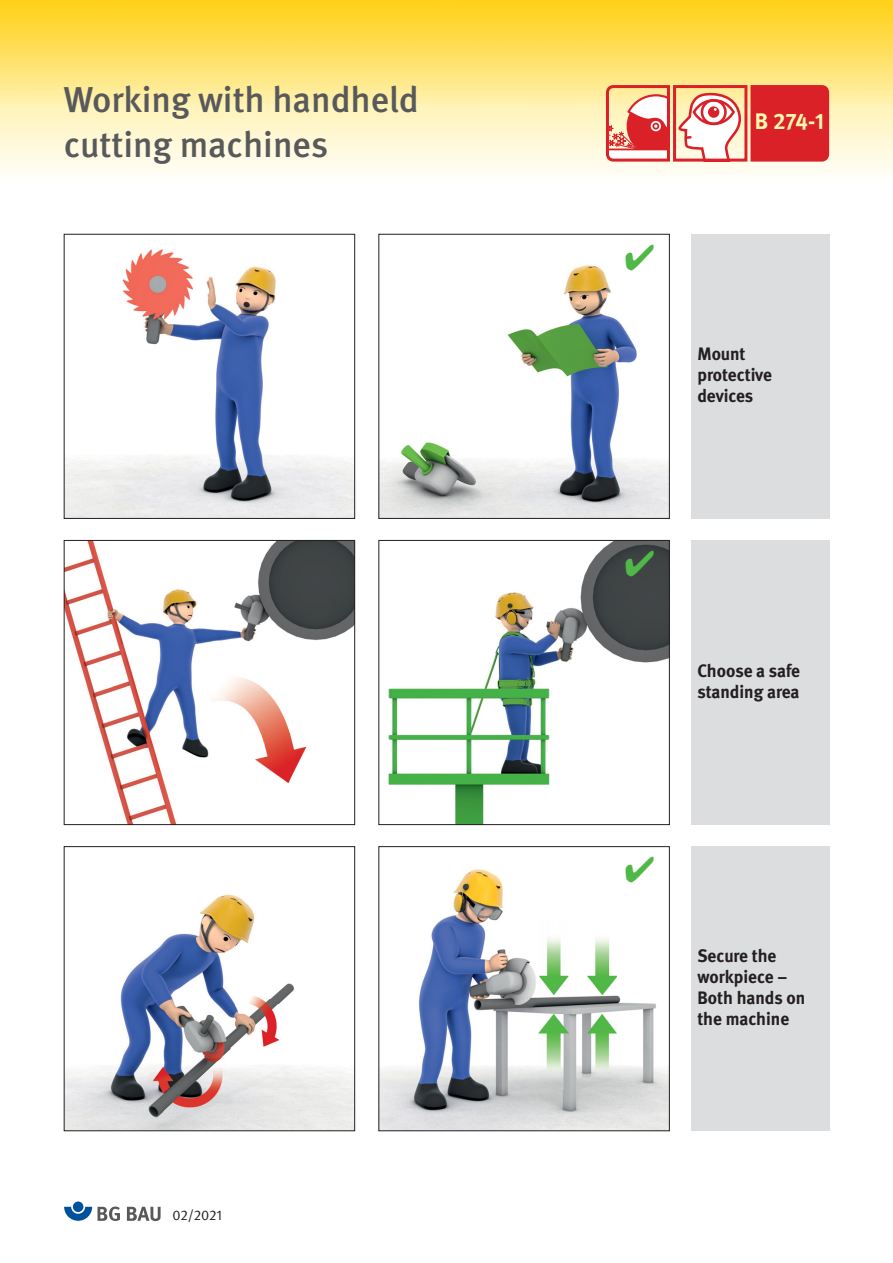
<style>
.page{position:relative;width:893px;height:1263px;background:#fff}
.page>*{position:absolute;margin:0;border:0;box-sizing:border-box;transform-origin:0 0}
.t1{font:500 36px/45px "DGUV Meta";color:#58595b}
.t2{font:700 22.5px "DGUV Meta";color:#fff9ae}
.t3{font:700 18px/21px "DGUV Meta";color:#231f20}
.t4{font:14.1px "DGUV Meta";letter-spacing:-.01em;color:#231f20}
</style>
<div class="page">
<svg style="left:0;top:108px;width:893px;height:66px;background:#fef3d5"></svg>
<img style="left:0;top:0;width:893px;height:108px">
<div style="left:73px;top:1201px;width:10px;height:11px;background:#00519c;border-radius:50%"></div>
<svg style="left:64px;top:1206px;width:56px;height:15px"></svg>
<svg style="left:127px;top:1207px;width:34px;height:14px"></svg>
<div style="left:691px;top:234px;width:138px;height:285px;background:#dcddde"></div>
<div style="left:691px;top:540px;width:138px;height:285px;background:#dcddde"></div>
<div style="left:691px;top:846px;width:138px;height:285px;background:#dcddde"></div>
<svg style="left:678px;top:93px;width:63px;height:65px"></svg>
<div style="left:693px;top:99px;width:42px;height:26px;border:3px solid #da2128;border-radius:50%"></div>
<svg style="left:651px;top:121px;width:10px;height:10px"></svg>
<svg style="left:652px;top:123px;width:7px;height:7px"></svg>
<svg style="left:606px;top:85px;width:32px;height:77px;background:#f0a188"></svg>
<div style="left:750px;top:85px;width:79px;height:77px;background:#da2128"></div>
<div style="left:673px;top:85px;width:74px;height:77px;border:3px solid #da2128"></div>
<img style="left:66px;top:249px;width:287px;height:268px">
<div style="left:64px;top:234px;width:291px;height:285px;border:1px solid #231f20"></div>
<img style="left:66px;top:542px;width:287px;height:281px">
<div style="left:64px;top:540px;width:291px;height:285px;border:1px solid #231f20"></div>
<img style="left:66px;top:894px;width:287px;height:235px">
<div style="left:64px;top:846px;width:291px;height:285px;border:1px solid #231f20"></div>
<img style="left:380px;top:265px;width:288px;height:252px">
<div style="left:378px;top:234px;width:292px;height:285px;border:1px solid #231f20"></div>
<img style="left:388px;top:542px;width:280px;height:281px">
<div style="left:378px;top:540px;width:292px;height:285px;border:1px solid #231f20"></div>
<img style="left:380px;top:869px;width:288px;height:260px">
<div style="left:378px;top:846px;width:292px;height:285px;border:1px solid #231f20"></div>
<img style="left:199px;top:640px;width:122px;height:161px">
<img style="left:215px;top:985px;width:85px;height:86px">
<img style="left:162px;top:1053px;width:65px;height:58px">
<img style="left:149px;top:1051px;width:61px;height:55px">
<img style="left:539px;top:1015px;width:29px;height:74px">
<img style="left:587px;top:1015px;width:29px;height:74px">
<img style="left:588px;top:920px;width:29px;height:75px">
<img style="left:539px;top:920px;width:29px;height:75px">
<svg style="left:626px;top:265px;width:28px;height:5px"></svg>
<svg style="left:626px;top:551px;width:28px;height:25px"></svg>
<svg style="left:626px;top:869px;width:28px;height:13px"></svg>
<h1 class="t1" style="left:64px;top:80px;width:357px">Working with handheld cutting machines</h1>
<p class="t4" style="left:172px;top:1206px;width:51px">02/2021</p>
<p class="t2" style="left:755px;top:112px;width:71px">B 274-1</p>
<p class="t3" style="left:697px;top:344px;width:76px">Mount protective devices</p>
<p class="t3" style="left:697px;top:661px;width:104px">Choose a safe standing area</p>
<p class="t3" style="left:697px;top:946px;width:109px">Secure the workpiece –<br>Both hands on the machine</p>
</div>
